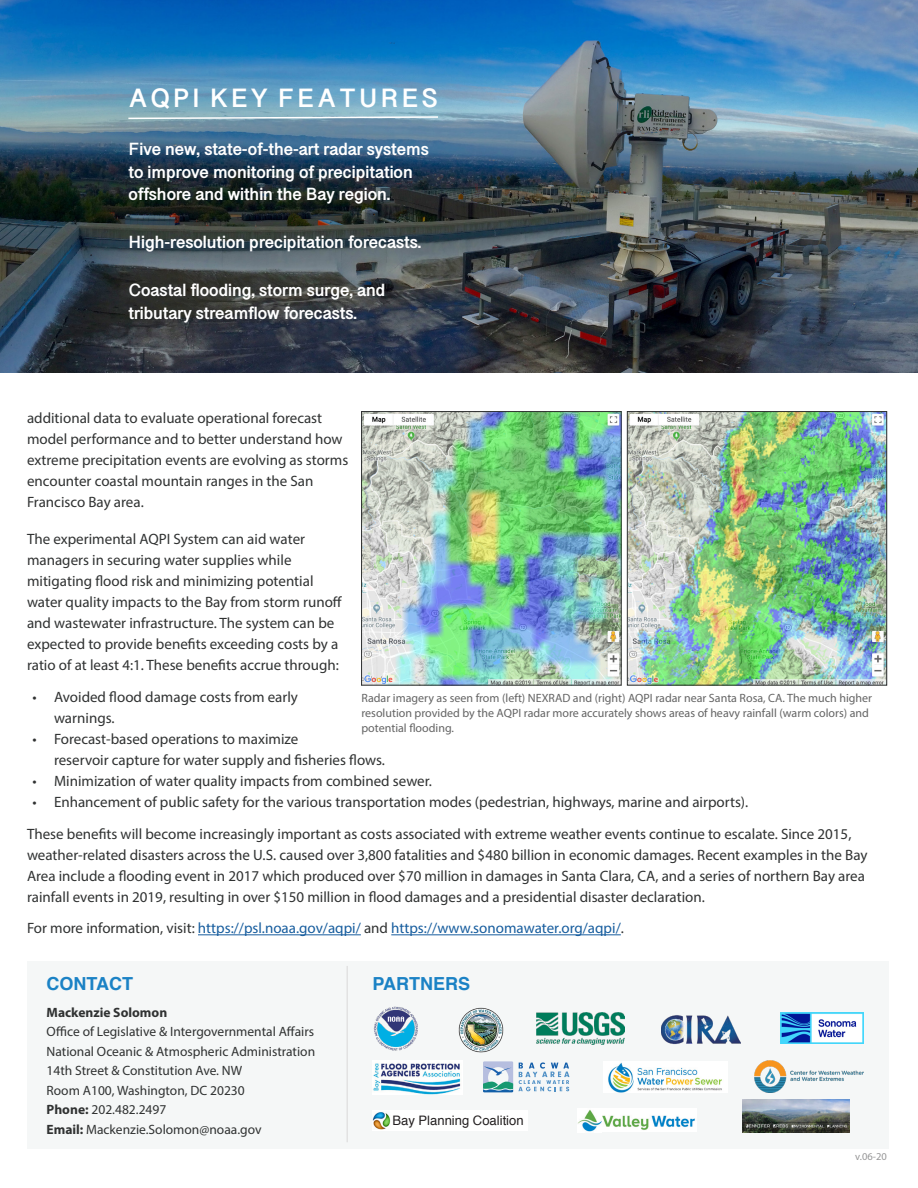
<style>
.page{position:relative;width:918px;height:1188px;background:#fff}
.page>*{position:absolute;margin:0;border:0;box-sizing:border-box;transform-origin:0 0}
.t1{font:700 27px "Myanmar Sangam MN";letter-spacing:.1em;color:#fff}
.t2{font:700 18px/22.5px "Myanmar Sangam MN";color:#fff}
.t3{font:700 18px "Helvetica";color:#1b82c5}
.t4{font:15px/21px "Myriad Pro";color:#303232}
.t5{font:15px "Myriad Pro";color:#175d9e}
.t6{font:13.5px "Myriad Pro";color:#303232}
.t7{font:700 13.5px "Myriad Pro";color:#303232}
.t8{font:13.05px "Helvetica";color:#231f20}
.t9{font:12px/15px "Myriad Pro";color:#646464}
.t10{font:10.5px "Myriad Pro";color:#969697}
.s1{color:#303232}
.s2{font-weight:700}
</style>
<div class="page">
<div style="left:27px;top:961px;width:861px;height:188px;background:#f5f7f7"></div>
<hr style="left:198px;top:934px;width:163px;height:1px;background:#175d9e">
<hr style="left:391px;top:934px;width:230px;height:1px;background:#175d9e">
<img style="left:363px;top:413px;width:256px;height:270px">
<div style="left:361px;top:411px;width:260px;height:274px;border:1px solid #303232"></div>
<img style="left:629px;top:413px;width:256px;height:270px">
<div style="left:627px;top:411px;width:260px;height:274px;border:1px solid #303232"></div>
<img style="left:373px;top:1007px;width:45px;height:44px">
<img style="left:661px;top:1015px;width:79px;height:29px">
<img style="left:536px;top:1012px;width:88px;height:33px">
<img style="left:754px;top:1060px;width:110px;height:32px">
<img style="left:781px;top:1012px;width:83px;height:32px">
<img style="left:458px;top:1007px;width:46px;height:46px">
<img style="left:608px;top:1063px;width:114px;height:30px">
<img style="left:373px;top:1063px;width:87px;height:31px">
<div style="left:578px;top:1109px;width:119px;height:23px;background:#fff"></div>
<img style="left:603px;top:1115px;width:92px;height:15px">
<img style="left:578px;top:1110px;width:24px;height:22px">
<div style="left:373px;top:1110px;width:155px;height:21px;background:#fff"></div>
<img style="left:373px;top:1112px;width:18px;height:17px">
<img style="left:742px;top:1100px;width:107px;height:32px">
<svg style="left:483px;top:1061px;width:86px;height:31px"></svg>
<hr style="left:346px;top:966px;width:2px;height:176px;background:#e2e2e2">
<img style="left:0;top:0;width:918px;height:373px">
<svg style="left:127px;top:116px;width:313px;height:4px"></svg>
<p class="t1" style="left:128px;top:82px;width:311px">AQPI KEY FEATURES</p>
<p class="t2" style="left:128px;top:138px;width:302px">Five new, state-of-the-art radar systems to improve monitoring of precipitation offshore and within the Bay region.</p>
<p class="t2" style="left:128px;top:231px;width:294px">High-resolution precipitation forecasts.</p>
<p class="t2" style="left:128px;top:279px;width:258px">Coastal flooding, storm surge, and tributary streamflow forecasts.</p>
<p class="t4" style="left:27px;top:407px;width:323px">additional data to evaluate operational forecast model performance and to better understand how extreme precipitation events are evolving as storms encounter coastal mountain ranges in the San Francisco Bay area.</p>
<p class="t4" style="left:27px;top:528px;width:317px">The experimental AQPI System can aid water managers in securing water supplies while mitigating flood risk and minimizing potential water quality impacts to the Bay from storm runoff and wastewater infrastructure. The system can be expected to provide benefits exceeding costs by a ratio of at least 4:1. These benefits accrue through:</p>
<p class="t4" style="left:54px;top:686px;width:246px;text-indent:-22px">• Avoided flood damage costs from early warnings.</p>
<p class="t4" style="left:54px;top:728px;width:332px;text-indent:-22px">• Forecast-based operations to maximize<br>reservoir capture for water supply and fisheries flows.</p>
<p class="t4" style="left:32px;top:770px;width:401px">• Minimization of water quality impacts from combined sewer.</p>
<p class="t4" style="left:32px;top:791px;width:717px">• Enhancement of public safety for the various transportation modes (pedestrian, highways, marine and airports).</p>
<p class="t4" style="left:27px;top:823px;width:842px">These benefits will become increasingly important as costs associated with extreme weather events continue to escalate. Since 2015, weather-related disasters across the U.S. caused over 3,800 fatalities and $480 billion in economic damages. Recent examples in the Bay Area include a flooding event in 2017 which produced over $70 million in damages in Santa Clara, CA, and a series of northern Bay area rainfall events in 2019, resulting in over $150 million in flood damages and a presidential disaster declaration.</p>
<p class="t5" style="left:27px;top:919px;width:598px"><span class="s1">For more information, visit:</span> https://psl.noaa.gov/aqpi/ <span class="s1">and</span> https://www.sonomawater.org/aqpi/<span class="s1">.</span></p>
<p class="t9" style="left:361px;top:690px;width:512px">Radar imagery as seen from (left) NEXRAD and (right) AQPI radar near Santa Rosa, CA. The much higher resolution provided by the AQPI radar more accurately shows areas of heavy rainfall (warm colors) and potential flooding.</p>
<p class="t3" style="left:47px;top:969px;width:88px">CONTACT</p>
<p class="t3" style="left:373px;top:969px;width:99px">PARTNERS</p>
<p class="t7" style="left:47px;top:1003px;width:122px">Mackenzie Solomon</p>
<p class="t6" style="left:47px;top:1023px;width:269px">Office of Legislative &amp; Intergovernmental Affairs</p>
<p class="t6" style="left:47px;top:1043px;width:270px">National Oceanic &amp; Atmospheric Administration</p>
<p class="t6" style="left:47px;top:1062px;width:197px">14th Street &amp; Constitution Ave. NW</p>
<p class="t6" style="left:47px;top:1082px;width:200px">Room A100, Washington, DC 20230</p>
<p class="t6" style="left:47px;top:1101px;width:121px"><span class="s2">Phone:</span> 202.482.2497</p>
<p class="t6" style="left:47px;top:1121px;width:216px"><span class="s2">Email:</span> Mackenzie.Solomon@noaa.gov</p>
<p class="t8" style="left:393px;top:1111px;width:133px">Bay Planning Coalition</p>
<p class="t10" style="left:855px;top:1150px;width:33px">v.06-20</p>
</div>
